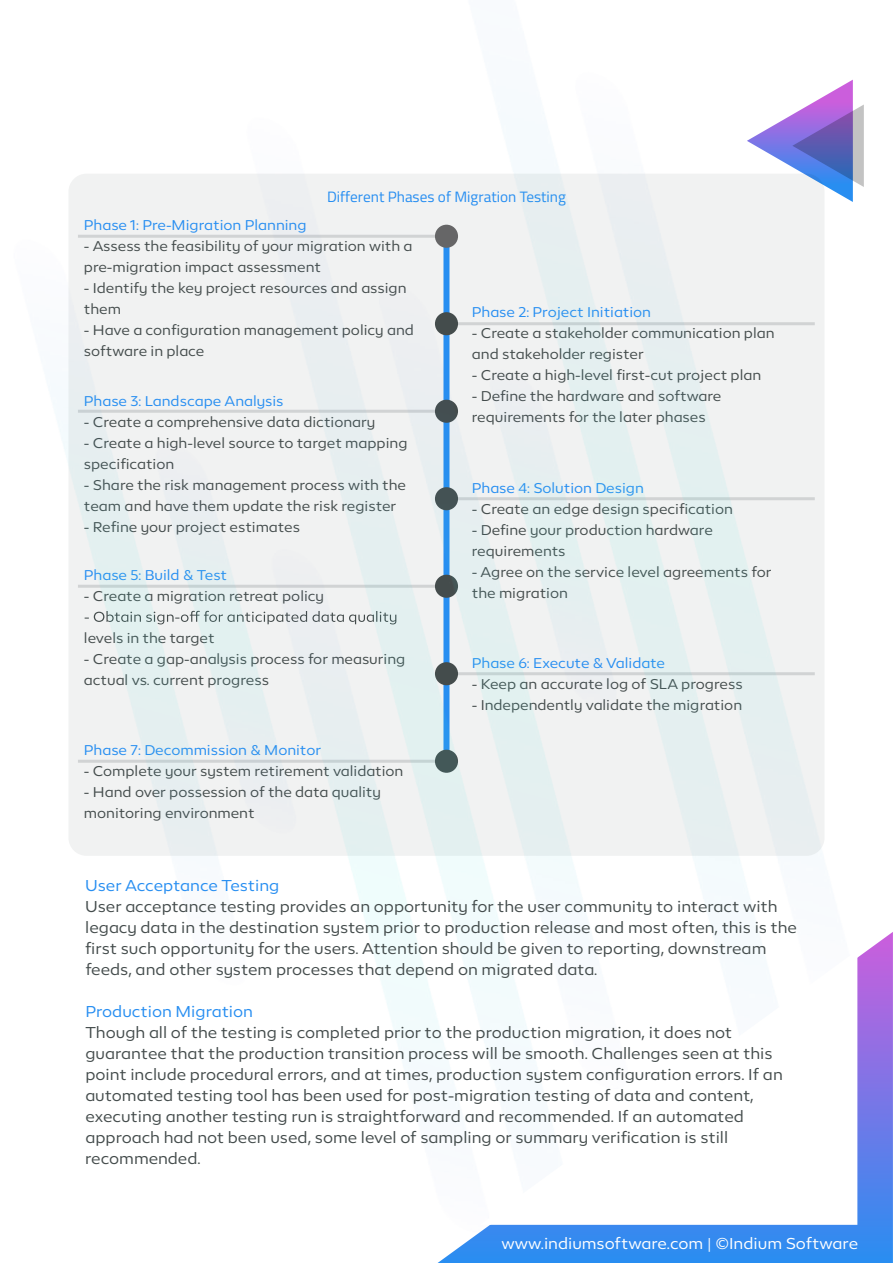
<style>
.page{position:relative;width:893px;height:1263px;background:#fff}
.page>*{position:absolute;margin:0;border:0;box-sizing:border-box;transform-origin:0 0}
.t1{font:15px/21px "Epura";color:#444c4c}
.t2{font:15px "Epura";color:#278ef1}
.t3{font:15px "Epura";color:#fff}
.t4{font:15px "Titillium Web";color:#278ef1}
.t5{font:13.5px/21px "Epura";color:#444c4c}
.t6{font:13.5px "Epura";color:#278ef1}
</style>
<div class="page">
<img style="left:49px;top:79px;width:804px;height:1184px">
<svg style="left:747px;top:80px;width:117px;height:122px"></svg>
<svg style="left:438px;top:932px;width:455px;height:331px"></svg>
<svg style="left:480px;top:950px;width:377px;height:275px"></svg>
<p class="t4" style="left:327px;top:186px;width:240px">Different Phases of Migration Testing</p>
<p class="t6" style="left:84px;top:216px;width:224px">Phase 1: Pre-Migration Planning</p>
<p class="t5" style="left:84px;top:235px;width:330px">- Assess the feasibility of your migration with a pre-migration impact assessment</p>
<p class="t5" style="left:84px;top:277px;width:324px">- Identify the key project resources and assign them</p>
<p class="t5" style="left:84px;top:319px;width:332px">- Have a configuration management policy and software in place</p>
<p class="t6" style="left:472px;top:303px;width:181px">Phase 2: Project Initiation</p>
<p class="t5" style="left:472px;top:322px;width:304px">- Create a stakeholder communication plan and stakeholder register</p>
<p class="t5" style="left:472px;top:364px;width:291px">- Create a high-level first-cut project plan</p>
<p class="t5" style="left:472px;top:385px;width:251px">- Define the hardware and software requirements for the later phases</p>
<p class="t6" style="left:84px;top:392px;width:201px">Phase 3: Landscape Analysis</p>
<p class="t5" style="left:84px;top:410px;width:293px">- Create a comprehensive data dictionary</p>
<p class="t5" style="left:84px;top:432px;width:325px">- Create a high-level source to target mapping specification</p>
<p class="t5" style="left:84px;top:474px;width:324px">- Share the risk management process with the team and have them update the risk register</p>
<p class="t5" style="left:84px;top:516px;width:218px">- Refine your project estimates</p>
<p class="t6" style="left:472px;top:479px;width:174px">Phase 4: Solution Design</p>
<p class="t5" style="left:472px;top:498px;width:263px">- Create an edge design specification</p>
<p class="t5" style="left:472px;top:519px;width:243px">- Define your production hardware requirements</p>
<p class="t5" style="left:472px;top:561px;width:301px">- Agree on the service level agreements for the migration</p>
<p class="t6" style="left:84px;top:566px;width:145px">Phase 5: Build &amp; Test</p>
<p class="t5" style="left:84px;top:585px;width:242px">- Create a migration retreat policy</p>
<p class="t5" style="left:84px;top:627px;width:132px">levels in the target</p>
<p class="t5" style="left:84px;top:648px;width:323px">- Create a gap-analysis process for measuring actual vs. current progress</p>
<p class="t6" style="left:472px;top:654px;width:195px">Phase 6: Execute &amp; Validate</p>
<p class="t5" style="left:472px;top:673px;width:272px">- Keep an accurate log of SLA progress</p>
<p class="t5" style="left:472px;top:694px;width:272px">- Independently validate the migration</p>
<p class="t6" style="left:84px;top:741px;width:239px">Phase 7: Decommission &amp; Monitor</p>
<p class="t5" style="left:84px;top:760px;width:321px">- Complete your system retirement validation</p>
<p class="t5" style="left:84px;top:781px;width:298px">- Hand over possession of the data quality monitoring environment</p>
<p class="t2" style="left:85px;top:876px;width:196px">User Acceptance Testing</p>
<p class="t1" style="left:85px;top:896px;width:713px">User acceptance testing provides an opportunity for the user community to interact with legacy data in the destination system prior to production release and most often, this is the first such opportunity for the users. Attention should be given to reporting, downstream feeds, and other system processes that depend on migrated data.</p>
<p class="t2" style="left:85px;top:1002px;width:169px">Production Migration</p>
<p class="t1" style="left:85px;top:1022px;width:699px">Though all of the testing is completed prior to the production migration, it does not guarantee that the production transition process will be smooth. Challenges seen at this point include procedural errors, and at times, production system configuration errors. If an automated testing tool has been used for post-migration testing of data and content, executing another testing run is straightforward and recommended. If an automated approach had not been used, some level of sampling or summary verification is still recommended.</p>
<p class="t3" style="left:501px;top:1233px;width:358px">www.indiumsoftware.com | ©Indium Software</p>
</div>
